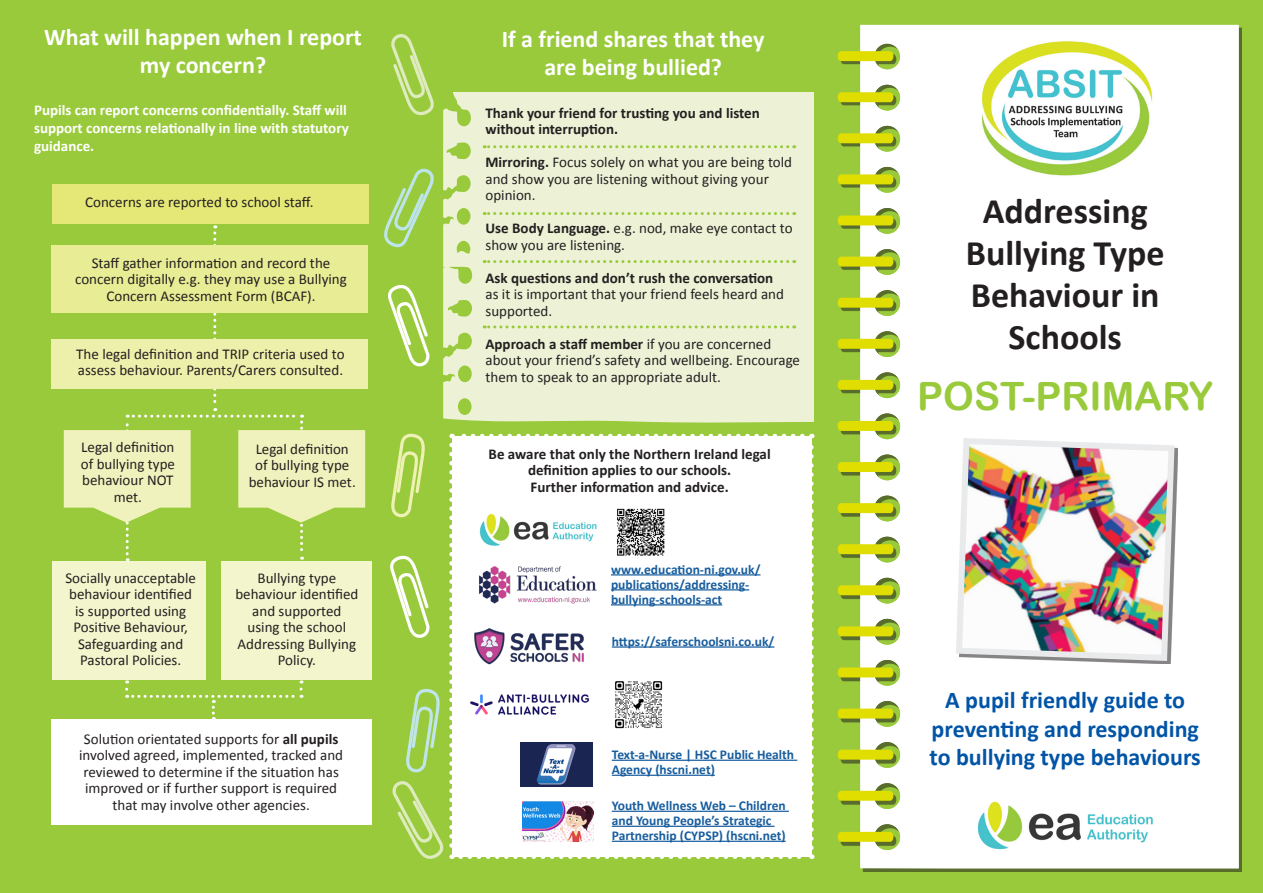
<style>
.page{position:relative;width:1263px;height:893px;background:#fff}
.page>*{position:absolute;margin:0;border:0;box-sizing:border-box;transform-origin:0 0}
.H2{font:39px "Arial Rounded MT Bold";color:#99ca3b}
.t1{font:700 36px/42px "Calibri";color:#231f20;text-align:center}
.H3{font:700 24px/28.5px "Calibri";color:#fff;text-align:center}
.H3-2{font:700 24px/28.5px "Calibri";color:#0154a6;text-align:center}
.Paragraph_Style_3{font:15px/16.5px "Calibri";color:#231f20;text-align:center}
.Main_text{font:15px/16.5px "Calibri";color:#231f20}
.Paragraph_Style_1{font:700 15px/18px "Calibri";color:#fff}
.Paragraph_Style_3-2{font:700 15px/16.5px "Calibri";color:#231f20;text-align:center}
.Main_text-2{font:700 15px/16.5px "Calibri";color:#231f20}
.Paragraph_Style_3-3{font:700 13.5px/15px "Calibri";color:#175d9e}
.s1{font-weight:700}
</style>
<div class="page">
<div style="left:1px;top:1px;width:1262px;height:892px;background:#99ca3b"></div>
<div style="left:841px;top:28px;width:401px;height:844px;background:#231f20;opacity:.55"></div>
<div style="left:860px;top:25px;width:379px;height:843px;background:#fff"></div>
<svg style="left:838px;top:51px;width:55px;height:10px"></svg>
<svg style="left:838px;top:92px;width:55px;height:10px"></svg>
<svg style="left:838px;top:133px;width:55px;height:10px"></svg>
<svg style="left:838px;top:174px;width:55px;height:10px"></svg>
<svg style="left:838px;top:216px;width:55px;height:9px"></svg>
<svg style="left:838px;top:257px;width:55px;height:10px"></svg>
<svg style="left:838px;top:298px;width:55px;height:10px"></svg>
<svg style="left:838px;top:339px;width:55px;height:10px"></svg>
<svg style="left:838px;top:380px;width:55px;height:10px"></svg>
<svg style="left:838px;top:421px;width:55px;height:10px"></svg>
<svg style="left:838px;top:462px;width:55px;height:10px"></svg>
<svg style="left:838px;top:503px;width:55px;height:10px"></svg>
<svg style="left:838px;top:544px;width:55px;height:10px"></svg>
<svg style="left:838px;top:585px;width:55px;height:10px"></svg>
<svg style="left:838px;top:626px;width:55px;height:10px"></svg>
<svg style="left:838px;top:667px;width:55px;height:10px"></svg>
<svg style="left:838px;top:709px;width:55px;height:9px"></svg>
<svg style="left:838px;top:750px;width:55px;height:10px"></svg>
<svg style="left:838px;top:791px;width:55px;height:10px"></svg>
<svg style="left:838px;top:832px;width:55px;height:10px"></svg>
<div style="left:52px;top:184px;width:317px;height:40px;background:#e5e877"></div>
<img style="left:970px;top:793px;width:190px;height:63px">
<img style="left:974px;top:34px;width:183px;height:145px">
<svg style="left:388px;top:285px;width:42px;height:82px"></svg>
<svg style="left:384px;top:168px;width:50px;height:80px"></svg>
<svg style="left:391px;top:34px;width:43px;height:82px"></svg>
<svg style="left:390px;top:433px;width:424px;height:426px"></svg>
<div style="left:52px;top:561px;width:153px;height:119px;background:#f3f5cd"></div>
<div style="left:222px;top:561px;width:150px;height:119px;background:#f3f5cd"></div>
<div style="left:52px;top:719px;width:320px;height:106px;background:#fff"></div>
<div style="left:52px;top:339px;width:316px;height:49px;background:#edf0aa"></div>
<div style="left:52px;top:245px;width:316px;height:68px;background:#e8ec94"></div>
<svg style="left:125px;top:680px;width:177px;height:39px"></svg>
<div style="left:444px;top:92px;width:370px;height:331px;background:#edf2d6"></div>
<svg style="left:484px;top:145px;width:304px;height:3px"></svg>
<svg style="left:484px;top:212px;width:304px;height:3px"></svg>
<svg style="left:484px;top:260px;width:304px;height:3px"></svg>
<svg style="left:484px;top:325px;width:304px;height:3px"></svg>
<svg style="left:64px;top:225px;width:301px;height:336px"></svg>
<img style="left:953px;top:435px;width:225px;height:229px">
<div style="left:474px;top:563px;width:126px;height:43px;background:#fff"></div>
<img style="left:479px;top:566px;width:117px;height:37px">
<hr style="left:611px;top:574px;width:149px;height:1px;background:#175d9e">
<hr style="left:611px;top:589px;width:138px;height:1px;background:#175d9e">
<hr style="left:611px;top:604px;width:111px;height:1px;background:#175d9e">
<img style="left:474px;top:509px;width:127px;height:42px">
<img style="left:610px;top:676px;width:57px;height:56px">
<img style="left:474px;top:627px;width:115px;height:45px">
<hr style="left:612px;top:646px;width:162px;height:2px;background:#175d9e">
<img style="left:468px;top:686px;width:125px;height:37px">
<hr style="left:612px;top:760px;width:185px;height:1px;background:#175d9e">
<hr style="left:612px;top:775px;width:103px;height:1px;background:#175d9e">
<hr style="left:612px;top:811px;width:177px;height:1px;background:#175d9e">
<hr style="left:612px;top:826px;width:162px;height:1px;background:#175d9e">
<hr style="left:612px;top:841px;width:174px;height:1px;background:#175d9e">
<img style="left:521px;top:742px;width:72px;height:44px">
<img style="left:522px;top:801px;width:71px;height:40px">
<img style="left:615px;top:507px;width:50px;height:50px">
<p class="H3" style="left:44px;top:23px;width:319px">What will happen when I report my concern?</p>
<p class="Paragraph_Style_1" style="left:34px;top:101px;width:316px">Pupils can report concerns confidentially. Staff will support concerns relationally in line with statutory guidance.</p>
<p class="Paragraph_Style_3" style="left:85px;top:193px;width:230px">Concerns are reported to school staff.</p>
<p class="Paragraph_Style_3" style="left:75px;top:255px;width:273px">Staff gather information and record the concern digitally e.g. they may use a Bullying<br>Concern Assessment Form (BCAF).</p>
<p class="Paragraph_Style_3" style="left:76px;top:346px;width:270px;text-align:left">The legal definition and TRIP criteria used to assess behaviour. Parents/Carers consulted.</p>
<p class="Main_text" style="left:81px;top:439px;width:96px;text-align:center">Legal definition of bullying type behaviour NOT met.</p>
<p class="Paragraph_Style_3" style="left:249px;top:440px;width:109px">Legal definition of bullying type behaviour IS met.</p>
<p class="Paragraph_Style_3" style="left:65px;top:570px;width:132px">Socially unacceptable behaviour identified is supported using<br>Positive Behaviour,<br>Safeguarding and<br>Pastoral Policies.</p>
<p class="Paragraph_Style_3" style="left:235px;top:569px;width:124px">Bullying type behaviour identified and supported using the school<br>Addressing Bullying<br>Policy.</p>
<p class="Paragraph_Style_3" style="left:79px;top:730px;width:265px">Solution orientated supports for <span class="s1">all pupils </span>involved agreed, implemented, tracked and reviewed to determine if the situation has improved or if further support is required that may involve other agencies.</p>
<p class="H3" style="left:502px;top:25px;width:264px">If a friend shares that they</p>
<p class="H3" style="left:544px;top:53px;width:179px">are being bullied?</p>
<p class="Main_text-2" style="left:485px;top:104px;width:276px">Thank your friend for trusting you and listen without interruption.</p>
<p class="Main_text" style="left:485px;top:154px;width:308px"><span class="s1">Mirroring.</span> Focus solely on what you are being told and show you are listening without giving your opinion.</p>
<p class="Main_text" style="left:485px;top:220px;width:309px"><span class="s1">Use Body Language.</span> e.g. nod, make eye contact to show you are listening.</p>
<p class="Main_text" style="left:485px;top:269px;width:300px"><span class="s1">Ask questions and don’t rush the conversation </span>as it is important that your friend feels heard and supported.</p>
<p class="Main_text" style="left:485px;top:335px;width:316px"><span class="s1">Approach a staff member</span> if you are concerned about your friend’s safety and wellbeing. Encourage them to speak to an appropriate adult.</p>
<p class="Paragraph_Style_3-2" style="left:489px;top:446px;width:284px">Be aware that only the Northern Ireland legal definition applies to our schools.</p>
<p class="Paragraph_Style_3-2" style="left:531px;top:479px;width:200px">Further information and advice.</p>
<p class="Paragraph_Style_3-3" style="left:611px;top:562px;width:151px">www.education-ni.gov.uk/ publications/addressing&shy;bullying-schools-act</p>
<h1 class="Paragraph_Style_3-3" style="left:612px;top:634px;width:164px">https://saferschoolsni.co.uk/</h1>
<h1 class="Paragraph_Style_3-3" style="left:612px;top:747px;width:184px">Text-a-Nurse | HSC Public Health<br>Agency (hscni.net)</h1>
<h1 class="Paragraph_Style_3-3" style="left:612px;top:798px;width:176px">Youth Wellness Web – Children and Young People’s Strategic<br>Partnership (CYPSP) (hscni.net)</h1>
<h1 class="t1" style="left:966px;top:190px;width:200px">Addressing<br>Bullying Type<br>Behaviour in<br>Schools</h1>
<p class="H2" style="left:917px;top:373px;width:298px">POST-PRIMARY</p>
<p class="H3-2" style="left:931px;top:686px;width:269px">A pupil friendly guide to preventing and responding</p>
<p class="H3-2" style="left:930px;top:743px;width:273px">to bullying type behaviours</p>
</div>
